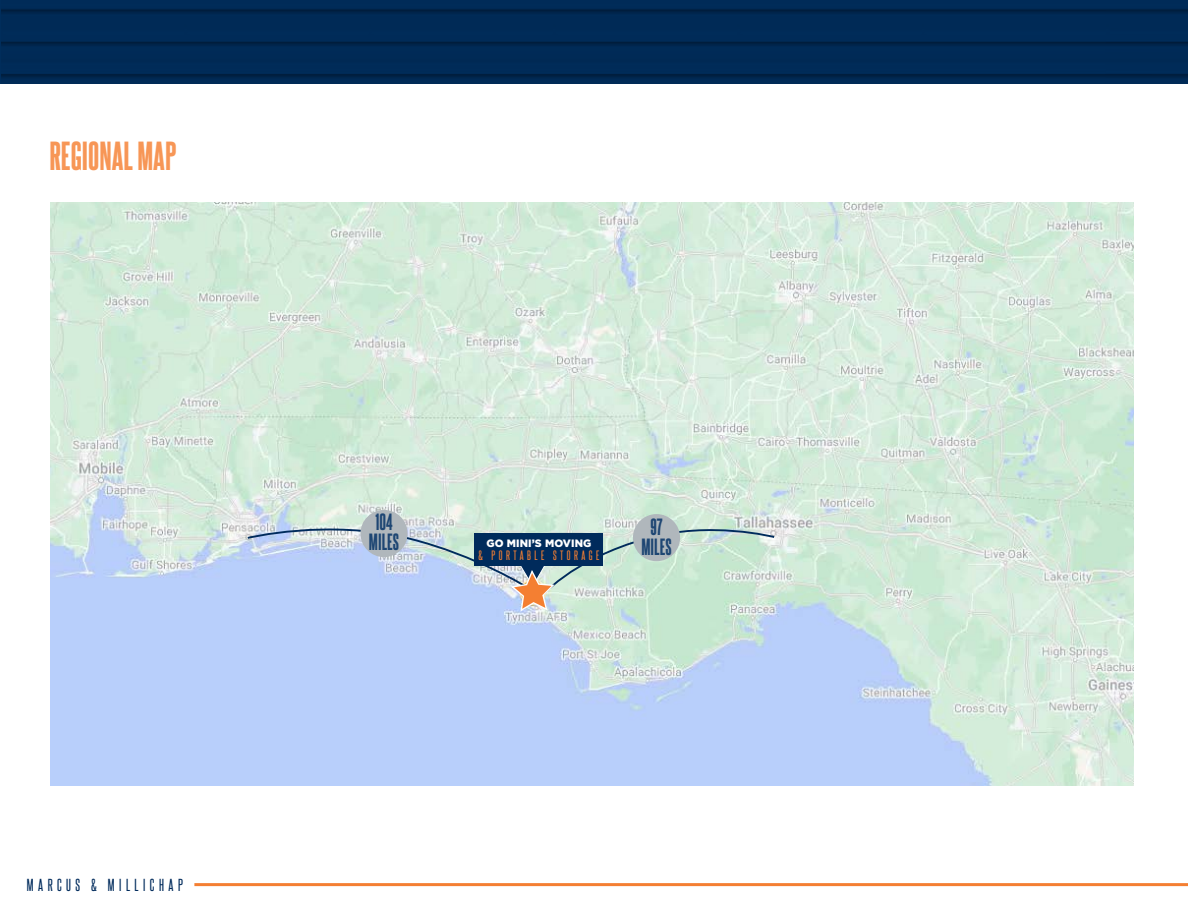
<style>
.page{position:relative;width:1188px;height:918px;background:#fff}
.page>*{position:absolute;margin:0;border:0;box-sizing:border-box;transform-origin:0 0}
.Subheader-Orange{font:34.5px "Steelfish Eb";color:#f79656}
.Subheader-Orange-2{font:19.95px "Steelfish Eb";color:#1e4673}
.t1{font:15px "Steelfish Rg";letter-spacing:.3em;color:#002b5c}
.t2{font:11.7px "Steelfish Rg";letter-spacing:.3em;color:#f47f32}
.t3{font:900 10.65px "Gotham";letter-spacing:.01em;color:#fff}
</style>
<div class="page">
<hr style="left:194px;top:883px;width:994px;height:3px;background:#f47f32">
<div style="left:0;top:0;width:1188px;height:83px;background:#002d5b"></div>
<img style="left:50px;top:202px;width:1084px;height:583px">
<div style="left:360px;top:510px;width:48px;height:47px;background:#b0b7bc;border-radius:50%"></div>
<div style="left:633px;top:514px;width:47px;height:47px;background:#b0b7bc;border-radius:50%"></div>
<svg style="left:246px;top:518px;width:530px;height:95px"></svg>
<p class="Subheader-Orange" style="left:50px;top:131px;width:128px">REGIONAL MAP</p>
<p class="t1" style="left:27px;top:876px;width:157px">MARCUS &amp; MILLICHAP</p>
<p class="Subheader-Orange-2" style="left:375px;top:508px;width:19px">104</p>
<p class="Subheader-Orange-2" style="left:369px;top:528px;width:32px">MILES</p>
<p class="t3" style="left:486px;top:537px;width:106px">GO MINI’S MOVING</p>
<p class="t2" style="left:478px;top:548px;width:122px">&amp; PORTABLE STORAGE</p>
<p class="Subheader-Orange-2" style="left:651px;top:512px;width:14px">97</p>
<p class="Subheader-Orange-2" style="left:641px;top:532px;width:32px">MILES</p>
</div>
